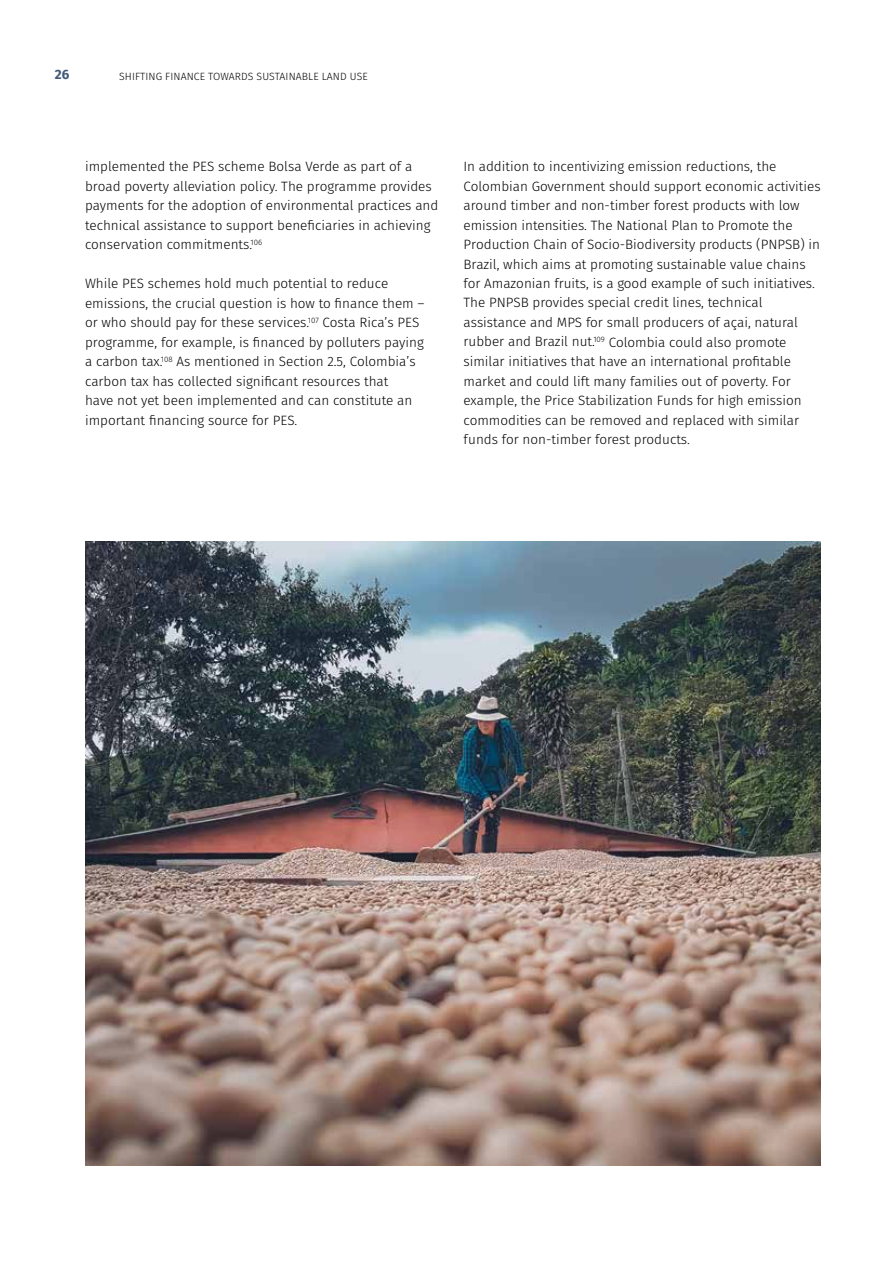
<style>
.page{position:relative;width:893px;height:1263px;background:#fff}
.page>*{position:absolute;margin:0;border:0;box-sizing:border-box;transform-origin:0 0}
.t1{font:300 13.5px/19.5px "Fira Sans";color:#000}
.t2{font:700 13.5px "Fira Sans";color:#415a78}
.t3{font:300 10.5px "Fira Sans";letter-spacing:.01em;color:#000}
</style>
<div class="page">
<img style="left:85px;top:542px;width:736px;height:624px">
<p class="t2" style="left:55px;top:64px;width:16px">26</p>
<p class="t3" style="left:119px;top:69px;width:250px">SHIFTING FINANCE TOWARDS SUSTAINABLE LAND USE</p>
<p class="t1" style="left:85px;top:158px;width:355px">implemented the PES scheme Bolsa Verde as part of a broad poverty alleviation policy. The programme provides payments for the adoption of environmental practices and technical assistance to support beneficiaries in achieving conservation commitments.<sup>106</sup></p>
<p class="t1" style="left:85px;top:275px;width:341px">While PES schemes hold much potential to reduce emissions, the crucial question is how to finance them – or who should pay for these services.<sup>107</sup> Costa Rica’s PES programme, for example, is financed by polluters paying a carbon tax.<sup>108</sup> As mentioned in Section 2.5, Colombia’s carbon tax has collected significant resources that<br>have not yet been implemented and can constitute an important financing source for PES.</p>
<p class="t1" style="left:463px;top:158px;width:359px">In addition to incentivizing emission reductions, the Colombian Government should support economic activities around timber and non-timber forest products with low emission intensities. The National Plan to Promote the Production Chain of Socio-Biodiversity products (PNPSB) in Brazil, which aims at promoting sustainable value chains for Amazonian fruits, is a good example of such initiatives.<br>The PNPSB provides special credit lines, technical assistance and MPS for small producers of açai, natural rubber and Brazil nut.<sup>109</sup> Colombia could also promote similar initiatives that have an international profitable market and could lift many families out of poverty. For example, the Price Stabilization Funds for high emission commodities can be removed and replaced with similar funds for non-timber forest products.</p>
</div>
